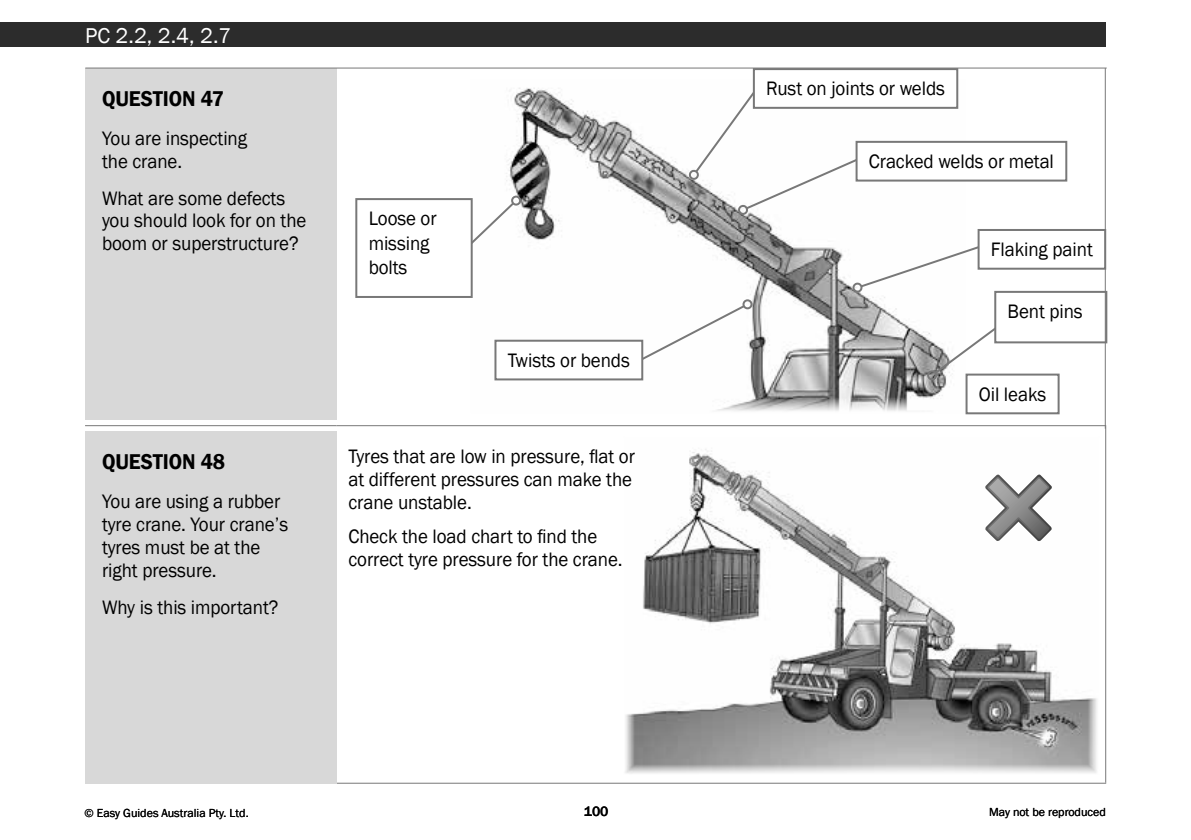
<style>
.page{position:relative;width:1191px;height:840px;background:#fff}
.page>*{position:absolute;margin:0;border:0;box-sizing:border-box;transform-origin:0 0}
.t1{font:600 22px "Franklin Gothic";letter-spacing:-.005em;color:#000;scale:.95 1}
.t2{font:22px "Franklin Gothic";color:#fff}
.t3{font:20px/22.8px "Franklin Gothic";letter-spacing:-.005em;color:#000;scale:.95 1}
.t4{font:500 14px "Franklin Gothic";color:#000}
.t5{font:12px "Franklin Gothic";color:#000}
</style>
<div class="page">
<div style="left:0;top:23px;width:1106px;height:24px;background:#2c2c2c"></div>
<hr style="left:336px;top:425px;width:770px;height:1px;background:#787878">
<hr style="left:1105px;top:426px;width:1px;height:356px;background:#787878">
<hr style="left:336px;top:782px;width:770px;height:1px;background:#787878">
<hr style="left:85px;top:425px;width:251px;height:1px;background:#787878">
<div style="left:85px;top:68px;width:252px;height:352px;background:#d8d8d8"></div>
<div style="left:85px;top:431px;width:252px;height:352px;background:#d8d8d8"></div>
<img style="left:494px;top:79px;width:471px;height:332px">
<svg style="left:473px;top:200px;width:43px;height:46px"></svg>
<div style="left:511px;top:195px;width:10px;height:11px;border:2px solid #787878;border-radius:50%"></div>
<div style="left:355px;top:198px;width:118px;height:100px;border:2px solid #787878"></div>
<svg style="left:637px;top:303px;width:109px;height:60px"></svg>
<div style="left:742px;top:299px;width:10px;height:10px;border:2px solid #787878;border-radius:50%"></div>
<div style="left:495px;top:340px;width:147px;height:39px;background:#fff"></div>
<div style="left:494px;top:339px;width:149px;height:41px;border:2px solid #787878"></div>
<svg style="left:851px;top:244px;width:131px;height:49px"></svg>
<div style="left:978px;top:230px;width:127px;height:38px;background:#fff"></div>
<div style="left:977px;top:229px;width:129px;height:40px;border:2px solid #787878"></div>
<div style="left:965px;top:373px;width:94px;height:41px;border:2px solid #787878"></div>
<div style="left:856px;top:142px;width:210px;height:38px;background:#fff"></div>
<div style="left:855px;top:141px;width:212px;height:40px;border:2px solid #787878"></div>
<svg style="left:689px;top:83px;width:171px;height:133px"></svg>
<div style="left:754px;top:69px;width:203px;height:39px;background:#fff"></div>
<div style="left:753px;top:68px;width:205px;height:41px;border:2px solid #787878"></div>
<img style="left:625px;top:449px;width:472px;height:325px">
<svg style="left:985px;top:473px;width:67px;height:68px"></svg>
<svg style="left:926px;top:309px;width:93px;height:72px"></svg>
<div style="left:995px;top:292px;width:111px;height:50px;background:#fff"></div>
<div style="left:994px;top:291px;width:113px;height:52px;border:2px solid #787878"></div>
<hr style="left:85px;top:67px;width:1021px;height:1px;background:#787878">
<hr style="left:1104px;top:68px;width:1px;height:360px;background:#787878">
<p class="t2" style="left:85px;top:22px;width:148px">PC 2.2, 2.4, 2.7</p>
<p class="t1" style="left:102px;top:85px;width:130px">QUESTION 47</p>
<p class="t3" style="left:102px;top:127px;width:154px">You are inspecting the crane.</p>
<p class="t3" style="left:102px;top:187px;width:216px">What are some defects you should look for on the boom or superstructure?</p>
<p class="t1" style="left:102px;top:448px;width:131px">QUESTION 48</p>
<p class="t3" style="left:102px;top:490px;width:197px">You are using a rubber tyre crane. Your crane’s tyres must be at the right pressure.</p>
<p class="t3" style="left:102px;top:595px;width:187px">Why is this important?</p>
<p class="t3" style="left:369px;top:207px;width:73px;line-height:24px">Loose or missing bolts</p>
<p class="t3" style="left:508px;top:349px;width:130px">Twists or bends</p>
<p class="t3" style="left:348px;top:445px;width:303px">Tyres that are low in pressure, flat or at different pressures can make the crane unstable.</p>
<p class="t3" style="left:348px;top:525px;width:290px">Check the load chart to find the correct tyre pressure for the crane.</p>
<p class="t3" style="left:766px;top:78px;width:190px">Rust on joints or welds</p>
<p class="t3" style="left:869px;top:150px;width:196px">Cracked welds or metal</p>
<p class="t3" style="left:991px;top:238px;width:109px">Flaking paint</p>
<p class="t3" style="left:1007px;top:300px;width:81px">Bent pins</p>
<p class="t3" style="left:979px;top:383px;width:72px">Oil leaks</p>
<p class="t4" style="left:584px;top:802px;width:26px">100</p>
<p class="t5" style="left:84px;top:805px;width:166px">© Easy Guides Australia Pty. Ltd.</p>
<p class="t5" style="left:989px;top:804px;width:118px">May not be reproduced</p>
</div>
